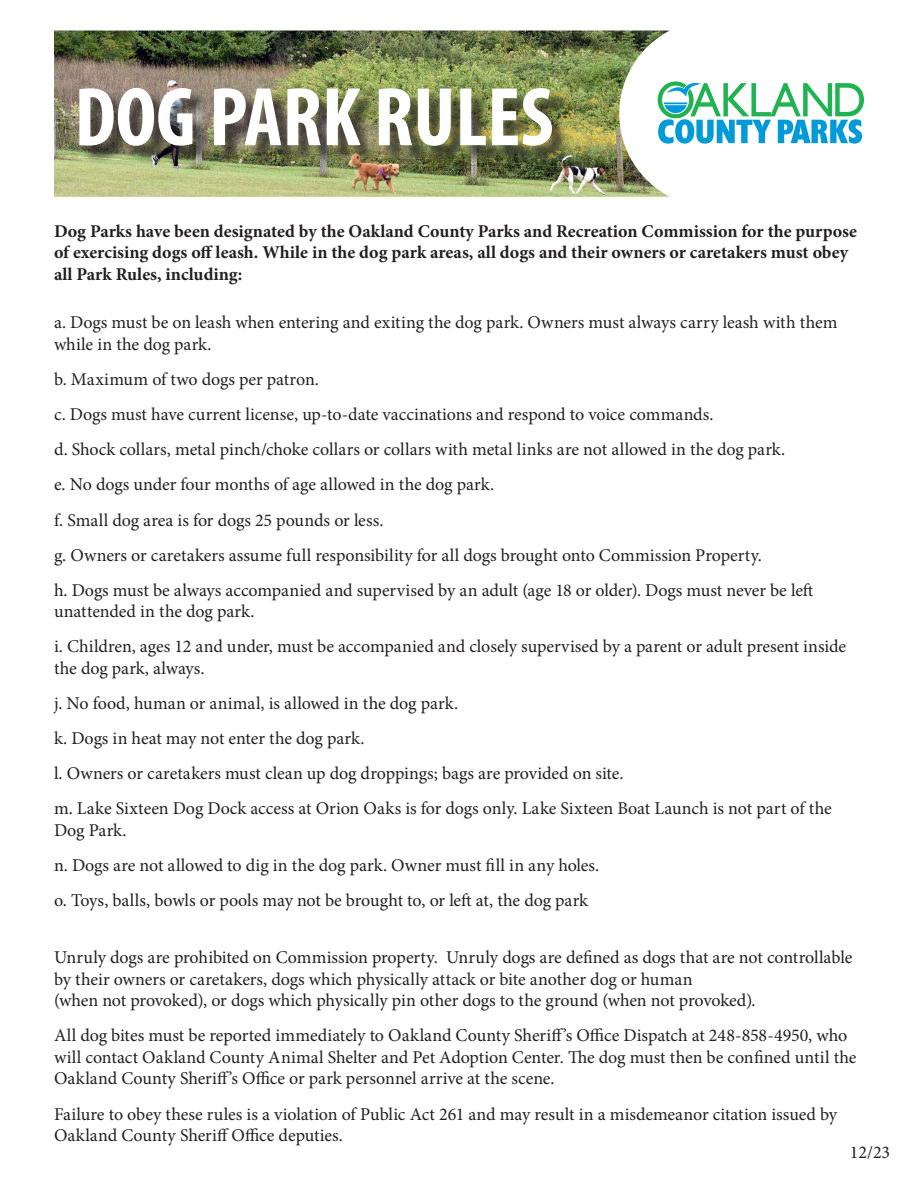
<style>
.page{position:relative;width:918px;height:1188px;background:#fff}
.page>*{position:absolute;margin:0;border:0;box-sizing:border-box;transform-origin:0 0}
.t1{font:700 condensed 84px "Myriad Pro";color:#fff}
.t2{font:18px/21.6px "Minion Pro";letter-spacing:-.005em;color:#231f20}
.t3{font:700 18px/21.6px "Minion Pro";color:#231f20}
</style>
<div class="page">
<img style="left:54px;top:31px;width:616px;height:166px">
<div style="left:82px;top:90px;width:488px;height:74px;background:#231f20;opacity:.75"></div>
<svg style="left:658px;top:81px;width:206px;height:63px"></svg>
<p class="t1" style="left:75px;top:65px;width:480px">DOG PARK RULES</p>
<p class="t3" style="left:54px;top:220px;width:805px">Dog Parks have been designated by the Oakland County Parks and Recreation Commission for the purpose of exercising dogs off leash. While in the dog park areas, all dogs and their owners or caretakers must obey all Park Rules, including:</p>
<p class="t2" style="left:54px;top:312px;width:785px">a. Dogs must be on leash when entering and exiting the dog park. Owners must always carry leash with them while in the dog park.</p>
<p class="t2" style="left:54px;top:369px;width:266px">b. Maximum of two dogs per patron.</p>
<p class="t2" style="left:54px;top:404px;width:661px">c. Dogs must have current license, up-to-date vaccinations and respond to voice commands.</p>
<p class="t2" style="left:54px;top:439px;width:733px">d. Shock collars, metal pinch/choke collars or collars with metal links are not allowed in the dog park.</p>
<p class="t2" style="left:54px;top:474px;width:442px">e. No dogs under four months of age allowed in the dog park.</p>
<p class="t2" style="left:54px;top:509px;width:331px">f. Small dog area is for dogs 25 pounds or less.</p>
<p class="t2" style="left:54px;top:544px;width:710px">g. Owners or caretakers assume full responsibility for all dogs brought onto Commission Property.</p>
<p class="t2" style="left:54px;top:579px;width:761px">h. Dogs must be always accompanied and supervised by an adult (age 18 or older). Dogs must never be left unattended in the dog park.</p>
<p class="t2" style="left:54px;top:636px;width:794px">i. Children, ages 12 and under, must be accompanied and closely supervised by a parent or adult present inside the dog park, always.</p>
<p class="t2" style="left:54px;top:693px;width:406px">j. No food, human or animal, is allowed in the dog park.</p>
<p class="t2" style="left:54px;top:728px;width:312px">k. Dogs in heat may not enter the dog park.</p>
<p class="t2" style="left:54px;top:763px;width:571px">l. Owners or caretakers must clean up dog droppings; bags are provided on site.</p>
<p class="t2" style="left:54px;top:798px;width:779px">m. Lake Sixteen Dog Dock access at Orion Oaks is for dogs only. Lake Sixteen Boat Launch is not part of the<br>Dog Park.</p>
<p class="t2" style="left:54px;top:855px;width:547px">n. Dogs are not allowed to dig in the dog park. Owner must fill in any holes.</p>
<p class="t2" style="left:54px;top:890px;width:536px">o. Toys, balls, bowls or pools may not be brought to, or left at, the dog park</p>
<p class="t2" style="left:54px;top:946px;width:800px">Unruly dogs are prohibited on Commission property. Unruly dogs are defined as dogs that are not controllable by their owners or caretakers, dogs which physically attack or bite another dog or human<br>(when not provoked), or dogs which physically pin other dogs to the ground (when not provoked).</p>
<p class="t2" style="left:54px;top:1025px;width:804px">All dog bites must be reported immediately to Oakland County Sheriff’s Office Dispatch at 248-858-4950, who will contact Oakland County Animal Shelter and Pet Adoption Center. The dog must then be confined until the<br>Oakland County Sheriff’s Office or park personnel arrive at the scene.</p>
<p class="t2" style="left:54px;top:1103px;width:785px">Failure to obey these rules is a violation of Public Act 261 and may result in a misdemeanor citation issued by<br>Oakland County Sheriff Office deputies.</p>
<p class="t2" style="left:850px;top:1142px;width:42px">12/23</p>
</div>
